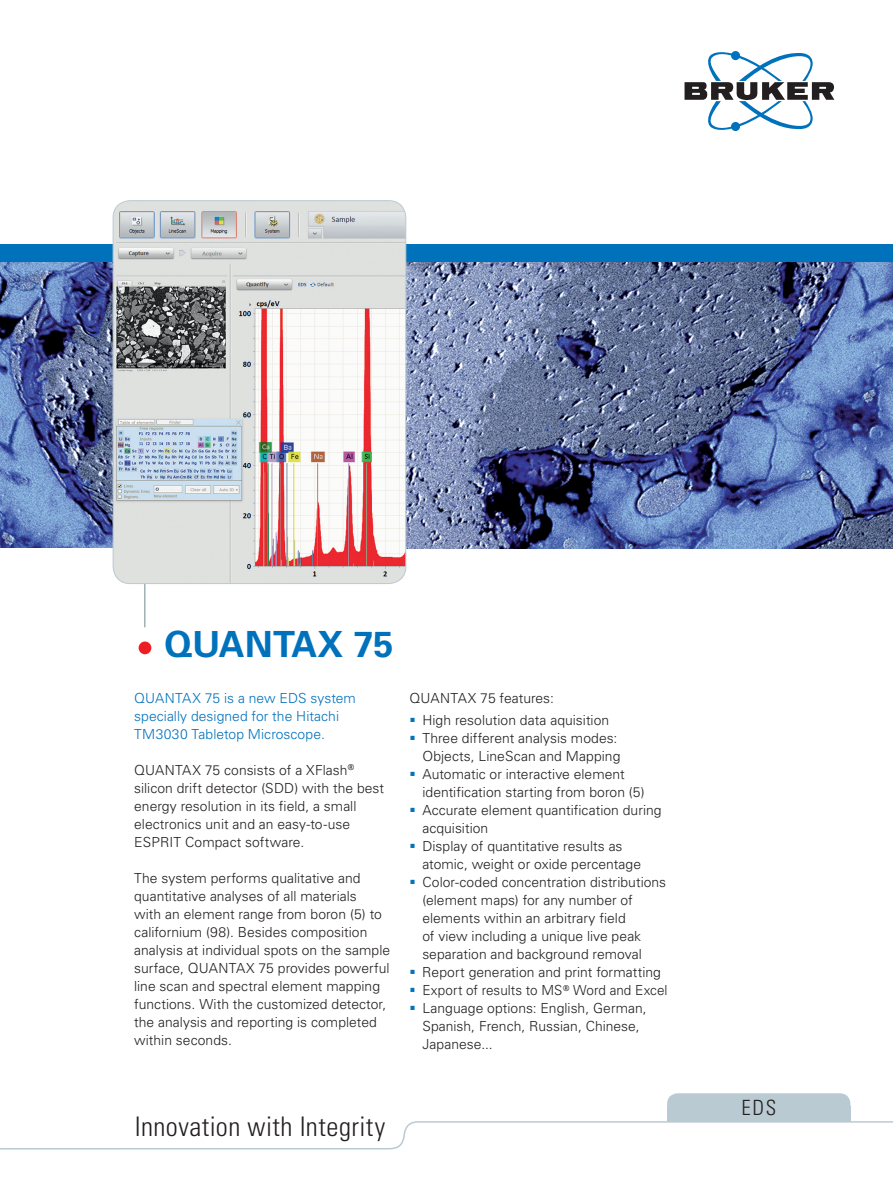
<style>
.page{position:relative;width:893px;height:1187px;background:#fff}
.page>*{position:absolute;margin:0;border:0;box-sizing:border-box;transform-origin:0 0}
.t1{font:700 36px "Univers LT Std";color:#0072bc}
.t2{font:300 condensed 27px "Univers LT Std";letter-spacing:.015em;color:#231f20}
.t3{font:300 condensed 21px "Univers LT Std";color:#231f20}
.t4{font:300 13.8px/18px "Univers LT Std";letter-spacing:.005em;color:#231f20}
.t5{font:300 13.8px/18px "Univers LT Std";letter-spacing:.005em;color:#0072bc}
</style>
<div class="page">
<img style="left:406px;top:261px;width:487px;height:287px">
<img style="left:0;top:261px;width:113px;height:287px">
<hr style="left:144px;top:414px;width:1px;height:213px;background:#738a95">
<div style="left:139px;top:641px;width:12px;height:13px;background:#ee1d23;border-radius:50%"></div>
<svg style="left:684px;top:51px;width:150px;height:80px"></svg>
<div style="left:0;top:244px;width:893px;height:17px;background:#0072bc"></div>
<img style="left:113px;top:201px;width:293px;height:382px">
<div style="left:113px;top:200px;width:293px;height:384px;border:1px solid #bacad2;border-radius:17px"></div>
<svg style="left:0;top:1120px;width:893px;height:30px"></svg>
<div style="left:667px;top:1106px;width:183px;height:15px;background:#bacad2"></div>
<div style="left:667px;top:1093px;width:183px;height:24px;background:#bacad2;border-radius:11px"></div>
<h1 class="t1" style="left:164px;top:623px;width:231px">QUANTAX 75</h1>
<p class="t5" style="left:134px;top:689px;width:223px">QUANTAX 75 is a new EDS system specially designed for the Hitachi<br>TM3030 Tabletop Microscope.</p>
<p class="t4" style="left:134px;top:761px;width:252px">QUANTAX 75 consists of a XFlash<sup>® </sup>silicon drift detector (SDD) with the best energy resolution in its field, a small electronics unit and an easy-to-use ESPRIT Compact software.</p>
<p class="t4" style="left:134px;top:869px;width:257px">The system performs qualitative and quantitative analyses of all materials<br>with an element range from boron (5) to californium (98). Besides composition analysis at individual spots on the sample surface, QUANTAX 75 provides powerful line scan and spectral element mapping functions. With the customized detector, the analysis and reporting is completed within seconds.</p>
<p class="t4" style="left:422px;top:687px;width:188px;line-height:22.2px;text-indent:-13px">QUANTAX 75 features:<br>High resolution data aquisition</p>
<p class="t4" style="left:422px;top:729px;width:247px">Three different analysis modes:<br>Objects, LineScan and Mapping Automatic or interactive element identification starting from boron (5)<br>Accurate element quantification during acquisition<br>Display of quantitative results as atomic, weight or oxide percentage Color-coded concentration distributions (element maps) for any number of elements within an arbitrary field<br>of view including a unique live peak separation and background removal Report generation and print formatting Export of results to MS<sup>®</sup> Word and Excel Language options: English, German, Spanish, French, Russian, Chinese, Japanese...</p>
<h2 class="t2" style="left:135px;top:1109px;width:252px">Innovation with Integrity</h2>
<h3 class="t3" style="left:741px;top:1094px;width:36px">EDS</h3>
</div>
